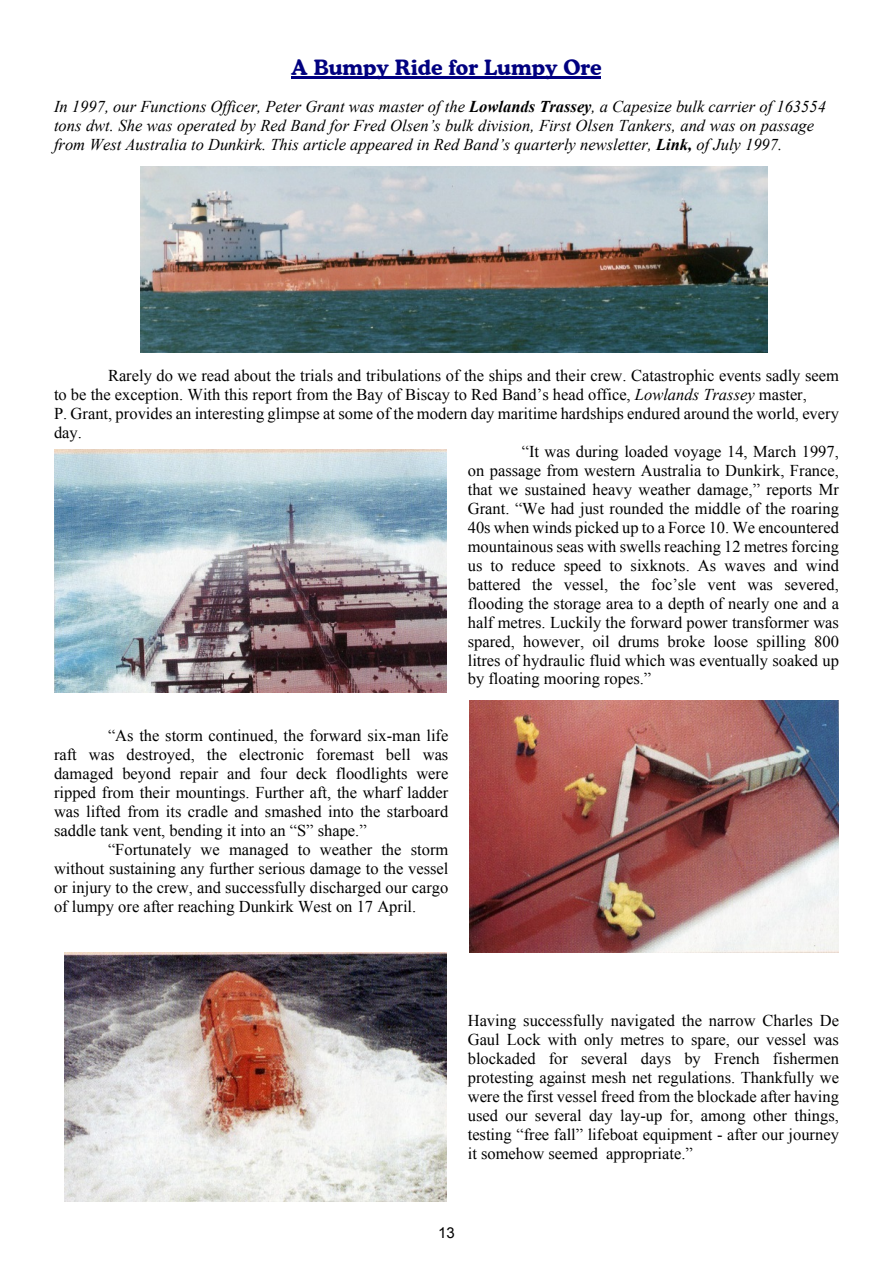
<style>
.page{position:relative;width:893px;height:1263px;background:#fff}
.page>*{position:absolute;margin:0;border:0;box-sizing:border-box;transform-origin:0 0}
.t1{font:700 21px "Cooper BT";color:#000080}
.t2{font:16.5px/18.9px "Times New Roman";color:#000;text-align:justify}
.t3{font:italic 16.5px/18.9px "Times New Roman";color:#000}
.t4{font:15px "Arial";color:#000}
.s1{font-weight:700}
.s2{font-style:italic}
</style>
<div class="page">
<img style="left:140px;top:166px;width:627px;height:186px">
<img style="left:54px;top:449px;width:392px;height:243px">
<img style="left:470px;top:700px;width:369px;height:253px">
<hr style="left:292px;top:76px;width:309px;height:2px;background:#000080">
<img style="left:64px;top:953px;width:382px;height:249px">
<p class="t1" style="left:292px;top:59px;width:311px">A Bumpy Ride for Lumpy Ore</p>
<p class="t3" style="left:54px;top:98px;width:773px">In 1997, our Functions Officer, Peter Grant was master of the <span class="s1">Lowlands Trassey</span>, a Capesize bulk carrier of 163554 tons dwt. She was operated by Red Band for Fred Olsen’s bulk division, First Olsen Tankers, and was on passage from West Australia to Dunkirk. This article appeared in Red Band’s quarterly newsletter, <span class="s1">Link,</span> of July 1997.</p>
<p class="t2" style="left:108px;top:368px;width:732px">Rarely do we read about the trials and tribulations of the ships and their crew. Catastrophic events sadly seem</p>
<p class="t2" style="left:54px;top:387px;width:754px">to be the exception. With this report from the Bay of Biscay to Red Band’s head office, <span class="s2">Lowlands Trassey</span> master,</p>
<p class="t2" style="left:54px;top:406px;width:786px">P. Grant, provides an interesting glimpse at some of the modern day maritime hardships endured around the world, every</p>
<p class="t2" style="left:54px;top:424px;width:29px">day.</p>
<p class="t2" style="left:522px;top:443px;width:319px">“It was during loaded voyage 14, March 1997,</p>
<p class="t2" style="left:468px;top:462px;width:373px">on passage from western Australia to Dunkirk, France,</p>
<p class="t2" style="left:468px;top:481px;width:373px">that we sustained heavy weather damage,” reports Mr</p>
<p class="t2" style="left:468px;top:500px;width:373px">Grant. “We had just rounded the middle of the roaring</p>
<p class="t2" style="left:468px;top:519px;width:373px">40s when winds picked up to a Force 10. We encountered</p>
<p class="t2" style="left:468px;top:538px;width:373px">mountainous seas with swells reaching 12 metres forcing</p>
<p class="t2" style="left:468px;top:557px;width:373px">us to reduce speed to sixknots. As waves and wind</p>
<p class="t2" style="left:468px;top:576px;width:373px">battered the vessel, the foc’sle vent was severed,</p>
<p class="t2" style="left:468px;top:595px;width:373px">flooding the storage area to a depth of nearly one and a</p>
<p class="t2" style="left:468px;top:614px;width:373px">half metres. Luckily the forward power transformer was</p>
<p class="t2" style="left:468px;top:633px;width:373px">spared, however, oil drums broke loose spilling 800</p>
<p class="t2" style="left:468px;top:652px;width:373px">litres of hydraulic fluid which was eventually soaked up</p>
<p class="t2" style="left:468px;top:671px;width:185px">by floating mooring ropes.”</p>
<p class="t2" style="left:54px;top:728px;width:396px;text-indent:54px">“As the storm continued, the forward six-man life raft was destroyed, the electronic foremast bell was damaged beyond repair and four deck floodlights were ripped from their mountings. Further aft, the wharf ladder was lifted from its cradle and smashed into the starboard saddle tank vent, bending it into an “S” shape.”</p>
<p class="t2" style="left:54px;top:842px;width:396px;text-indent:54px">“Fortunately we managed to weather the storm without sustaining any further serious damage to the vessel or injury to the crew, and successfully discharged our cargo of lumpy ore after reaching Dunkirk West on 17 April.</p>
<p class="t2" style="left:468px;top:1012px;width:373px">Having successfully navigated the narrow Charles De Gaul Lock with only metres to spare, our vessel was blockaded for several days by French fishermen protesting against mesh net regulations. Thankfully we were the first vessel freed from the blockade after having used our several day lay-up for, among other things, testing “free fall” lifeboat equipment - after our journey it somehow seemed appropriate.”</p>
<p class="t4" style="left:438px;top:1227px;width:18px">13</p>
</div>
